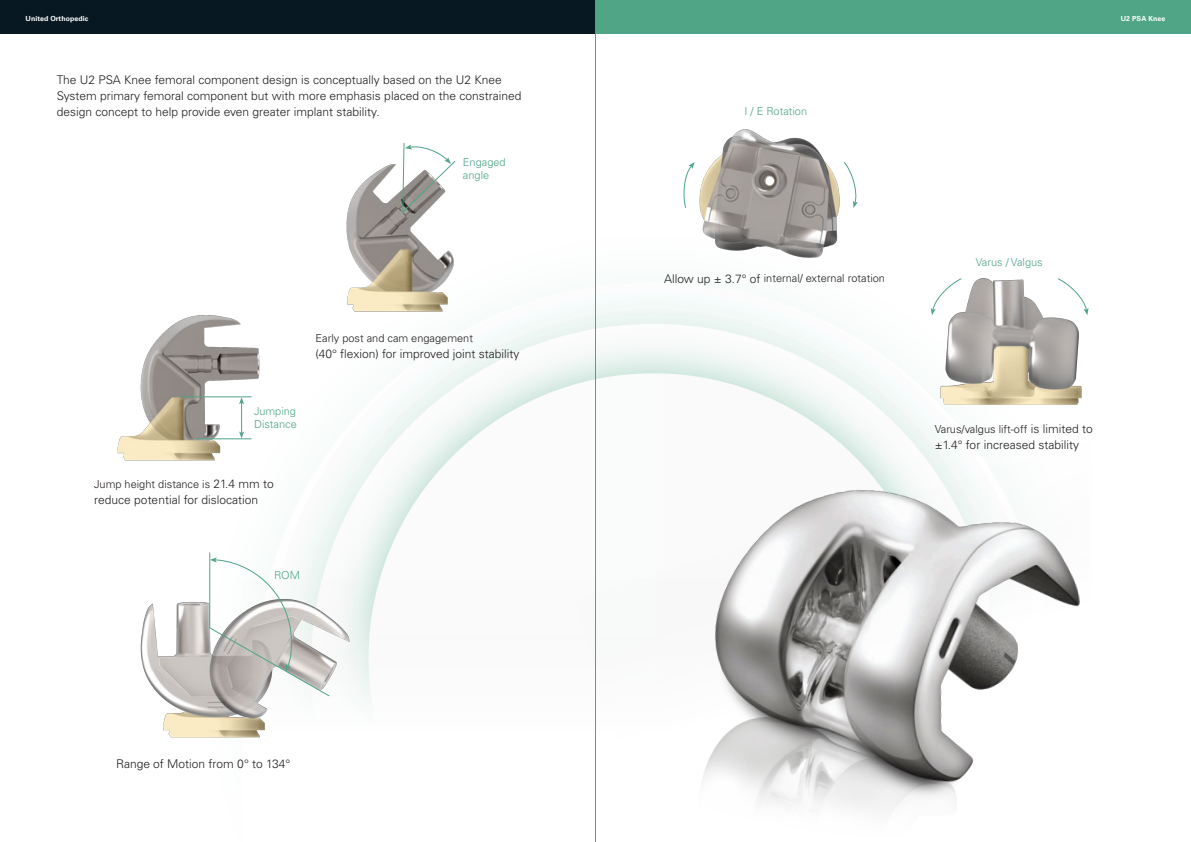
<style>
.page{position:relative;width:1191px;height:842px;background:#fff}
.page>*{position:absolute;margin:0;border:0;box-sizing:border-box;transform-origin:0 0}
.內文{font:300 12px/16px "Univers LT Pro 45";color:#231f20}
.內文-2{font:300 11px "Univers LT Pro 45";color:#231f20}
.內文-3{font:300 11px/13px "Univers LT Pro 45";color:#4fa586}
.t1{font:700 7px "Univers LT Pro 65";letter-spacing:.01em;color:#fff}
.s1{font-size:12px}
</style>
<div class="page">
<div style="left:0;top:0;width:595px;height:34px;background:#071822"></div>
<div style="left:595px;top:0;width:596px;height:34px;background:#4fa586"></div>
<svg style="left:368px;top:373px;width:570px;height:205px"></svg>
<svg style="left:574px;top:440px;width:424px;height:138px"></svg>
<img style="left:651px;top:449px;width:429px;height:365px">
<img style="left:346px;top:164px;width:128px;height:160px">
<img style="left:117px;top:315px;width:143px;height:146px">
<img style="left:140px;top:560px;width:218px;height:178px">
<img style="left:699px;top:129px;width:141px;height:129px">
<img style="left:932px;top:278px;width:157px;height:138px">
<svg style="left:402px;top:142px;width:54px;height:72px"></svg>
<svg style="left:683px;top:162px;width:12px;height:46px"></svg>
<svg style="left:1057px;top:278px;width:31px;height:37px"></svg>
<svg style="left:930px;top:278px;width:32px;height:37px"></svg>
<svg style="left:844px;top:162px;width:14px;height:46px"></svg>
<hr style="left:196px;top:438px;width:55px;height:1px;background:#4fa586">
<hr style="left:182px;top:396px;width:69px;height:1px;background:#4fa586">
<hr style="left:241px;top:403px;width:1px;height:30px;background:#4fa586">
<svg style="left:239px;top:397px;width:5px;height:7px"></svg>
<svg style="left:239px;top:431px;width:5px;height:7px"></svg>
<svg style="left:209px;top:552px;width:121px;height:145px"></svg>
<hr style="left:595px;top:0;width:1px;height:842px;background:#848689">
<p class="t1" style="left:26px;top:14px;width:64px">United Orthopedic</p>
<p class="t1" style="left:1120px;top:14px;width:46px">U2 PSA Knee</p>
<p class="內文" style="left:57px;top:72px;width:466px">The U2 PSA Knee femoral component design is conceptually based on the U2 Knee<br>System primary femoral component but with more emphasis placed on the constrained design concept to help provide even greater implant stability.</p>
<p class="內文-3" style="left:463px;top:155px;width:44px">Engaged angle</p>
<p class="內文-3" style="left:254px;top:404px;width:43px">Jumping</p>
<p class="內文-3" style="left:254px;top:417px;width:44px">Distance</p>
<p class="內文-2" style="left:315px;top:330px;width:159px">Early post and cam engagement</p>
<p class="內文" style="left:315px;top:345px;width:205px">(40° flexion) for improved joint stability</p>
<p class="內文-2" style="left:94px;top:476px;width:181px">Jump height distance is <span class="s1">21.4 mm to</span></p>
<p class="內文" style="left:94px;top:491px;width:165px">reduce potential for dislocation</p>
<p class="內文-3" style="left:274px;top:568px;width:28px">ROM</p>
<p class="內文" style="left:116px;top:755px;width:176px">Range of Motion from 0° to 134°</p>
<p class="內文-3" style="left:744px;top:105px;width:64px">I / E Rotation</p>
<p class="內文-2" style="left:664px;top:271px;width:222px"><span class="s1">Allow up ± 3.7° of</span> internal/ external rotation</p>
<p class="內文-3" style="left:975px;top:255px;width:68px">Varus / Valgus</p>
<p class="內文-2" style="left:934px;top:422px;width:159px">Varus/valgus lift-off <span class="s1">is limited to</span></p>
<p class="內文" style="left:934px;top:437px;width:146px">±1.4° for increased stability</p>
</div>
